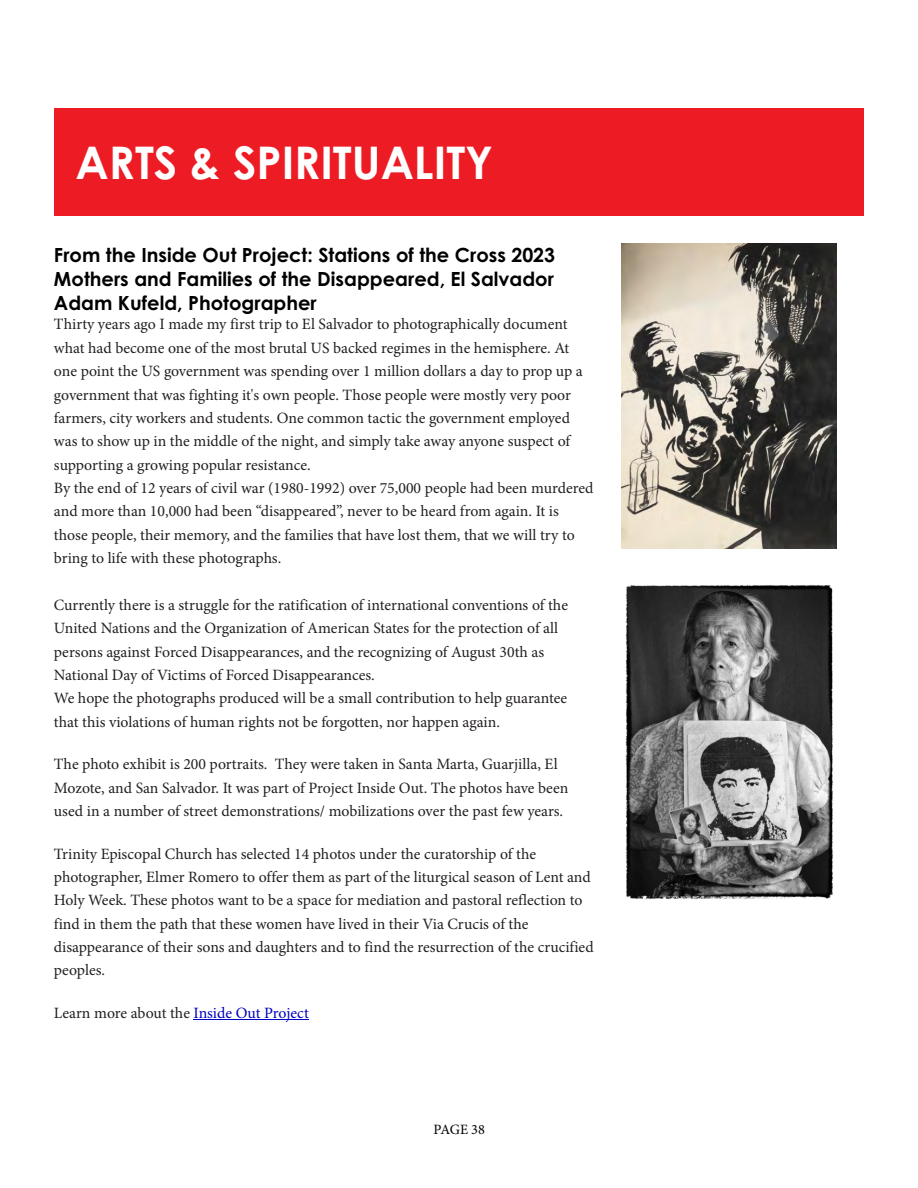
<style>
.page{position:relative;width:918px;height:1188px;background:#fff}
.page>*{position:absolute;margin:0;border:0;box-sizing:border-box;transform-origin:0 0}
.t1{font:700 45px "Century Gothic";color:#fff}
.t2{font:700 19.5px/23.7px "Century Gothic";color:#000;text-align:justify}
.t3{font:15.75px/23.4px "Minion Pro";color:#231f20}
.t4{font:14.25px "Minion Pro";letter-spacing:-.015em;color:#000}
.s1{color:#0000c4}
</style>
<div class="page">
<div style="left:54px;top:108px;width:810px;height:108px;background:#ed1c24"></div>
<hr style="left:194px;top:1019px;width:115px;height:1px;background:#0000c4">
<img style="left:621px;top:244px;width:216px;height:305px">
<img style="left:625px;top:585px;width:208px;height:315px">
<h1 class="t1" style="left:76px;top:146px;width:419px">ARTS &amp; SPIRITUALITY</h1>
<p class="t2" style="left:54px;top:245px;width:503px">From the Inside Out Project: Stations of the Cross 2023<br>Mothers and Families of the Disappeared, El Salvador Adam Kufeld, Photographer</p>
<p class="t3" style="left:54px;top:314px;width:541px">Thirty years ago I made my first trip to El Salvador to photographically document what had become one of the most brutal US backed regimes in the hemisphere. At one point the US government was spending over 1 million dollars a day to prop up a government that was fighting it's own people. Those people were mostly very poor farmers, city workers and students. One common tactic the government employed was to show up in the middle of the night, and simply take away anyone suspect of supporting a growing popular resistance.<br>By the end of 12 years of civil war (1980-1992) over 75,000 people had been murdered and more than 10,000 had been “disappeared”, never to be heard from again. It is those people, their memory, and the families that have lost them, that we will try to bring to life with these photographs.</p>
<p class="t3" style="left:54px;top:595px;width:516px">Currently there is a struggle for the ratification of international conventions of the United Nations and the Organization of American States for the protection of all persons against Forced Disappearances, and the recognizing of August 30th as National Day of Victims of Forced Disappearances.<br>We hope the photographs produced will be a small contribution to help guarantee that this violations of human rights not be forgotten, nor happen again.</p>
<p class="t3" style="left:54px;top:754px;width:516px">The photo exhibit is 200 portraits. They were taken in Santa Marta, Guarjilla, El<br>Mozote, and San Salvador. It was part of Project Inside Out. The photos have been used in a number of street demonstrations/ mobilizations over the past few years.</p>
<p class="t3" style="left:54px;top:843px;width:541px">Trinity Episcopal Church has selected 14 photos under the curatorship of the photographer, Elmer Romero to offer them as part of the liturgical season of Lent and Holy Week. These photos want to be a space for mediation and pastoral reflection to find in them the path that these women have lived in their Via Crucis of the disappearance of their sons and daughters and to find the resurrection of the crucified peoples.</p>
<p class="t3" style="left:54px;top:1003px;width:257px">Learn more about the <span class="s1">Inside Out Project</span></p>
<p class="t4" style="left:434px;top:1123px;width:53px">PAGE 38</p>
</div>
